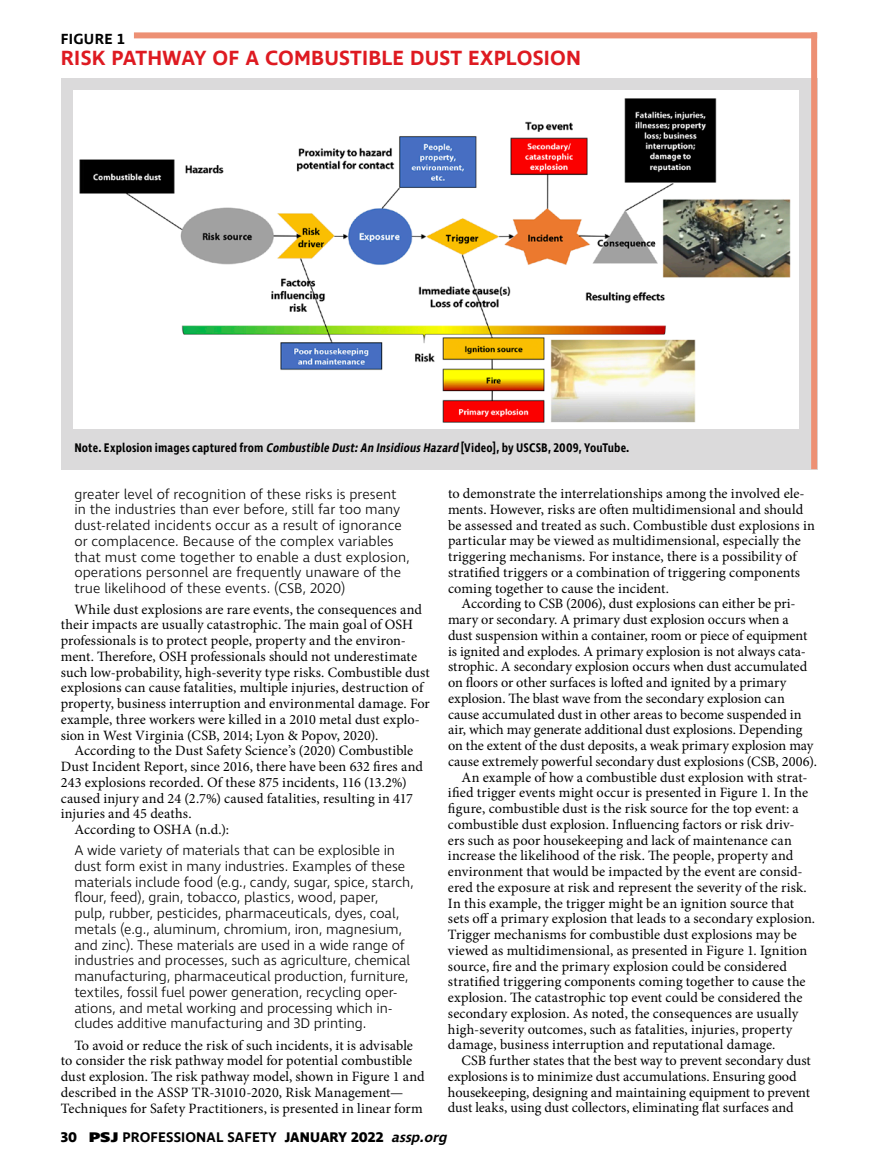
<style>
.page{position:relative;width:878px;height:1175px;background:#fff}
.page>*{position:absolute;margin:0;border:0;box-sizing:border-box;transform-origin:0 0}
.t1{font:600 21px "Ingra";letter-spacing:.01em;color:#de1a21}
.t2{font:600 15px "Ingra";letter-spacing:.015em;color:#000}
.t3{font:14.25px/15.8px "Minion Pro";color:#000}
.t4{font:300 14.25px/15.8px "Ingra";letter-spacing:-.005em;color:#000}
.t5{font:600 14.25px "Ingra";letter-spacing:.01em;color:#000}
.t6{font:600 12.75px "Ingra Cd";letter-spacing:.01em;color:#000}
.s1{font-style:italic}
.s2{font-weight:700}
.s3{font-weight:800}
</style>
<div class="page">
<div style="left:61px;top:78px;width:756px;height:391px;background:#dbdadb"></div>
<div style="left:134px;top:32px;width:683px;height:6px;background:#ed9074"></div>
<div style="left:811px;top:32px;width:6px;height:437px;background:#ed9074"></div>
<div style="left:73px;top:91px;width:725px;height:338px;background:#fff"></div>
<img style="left:79px;top:98px;width:712px;height:325px">
<p class="t2" style="left:61px;top:29px;width:66px">FIGURE 1</p>
<h1 class="t1" style="left:61px;top:45px;width:521px">RISK PATHWAY OF A COMBUSTIBLE DUST EXPLOSION</h1>
<p class="t6" style="left:74px;top:440px;width:556px">Note. Explosion images captured from <span class="s1">CombustibleDust:An InsidiousHazard</span> [Video], by USCSB, 2009, YouTube.</p>
<p class="t4" style="left:74px;top:487px;width:337px">greater level of recognition of these risks is present in the industries than ever before, still far too many dust-related incidents occur as a result of ignorance or complacence. Because of the complex variables that must come together to enable a dust explosion, operations personnel are frequently unaware of the true likelihood of these events. (CSB, 2020)</p>
<p class="t3" style="left:61px;top:601px;width:370px;text-indent:13px">While dust explosions are rare events, the consequences and their impacts are usually catastrophic. The main goal of OSH professionals is to protect people, property and the environ&shy;ment. Therefore, OSH professionals should not underestimate such low-probability, high-severity type risks. Combustible dust explosions can cause fatalities, multiple injuries, destruction of property, business interruption and environmental damage. For example, three workers were killed in a 2010 metal dust explo&shy;sion in West Virginia (CSB, 2014; Lyon &amp; Popov, 2020).</p>
<p class="t3" style="left:74px;top:743px;width:340px">According to the Dust Safety Science’s (2020) Combustible</p>
<p class="t3" style="left:61px;top:758px;width:363px">Dust Incident Report, since 2016, there have been 632 fires and</p>
<p class="t3" style="left:61px;top:774px;width:347px">243 explosions recorded. Of these 875 incidents, 116 (13.2%)</p>
<p class="t3" style="left:61px;top:790px;width:353px">caused injury and 24 (2.7%) caused fatalities, resulting in 417</p>
<p class="t3" style="left:61px;top:806px;width:132px">injuries and 45 deaths.</p>
<p class="t3" style="left:74px;top:821px;width:156px">According to OSHA (n.d.):</p>
<p class="t4" style="left:74px;top:843px;width:341px">A wide variety of materials that can be explosible in dust form exist in many industries. Examples of these materials include food (e.g., candy, sugar, spice, starch, flour, feed), grain, tobacco, plastics, wood, paper,<br>pulp, rubber, pesticides, pharmaceuticals, dyes, coal, metals (e.g., aluminum, chromium, iron, magnesium, and zinc). These materials are used in a wide range of industries and processes, such as agriculture, chemical manufacturing, pharmaceutical production, furniture, textiles, fossil fuel power generation, recycling oper&shy;ations, and metal working and processing which in&shy;cludes additive manufacturing and 3D printing.</p>
<p class="t3" style="left:61px;top:1037px;width:365px;text-indent:13px">To avoid or reduce the risk of such incidents, it is advisable to consider the risk pathway model for potential combustible dust explosion. The risk pathway model, shown in Figure 1 and described in the ASSP TR-31010-2020, Risk Management— Techniques for Safety Practitioners, is presented in linear form</p>
<p class="t3" style="left:448px;top:486px;width:368px">to demonstrate the interrelationships among the involved ele&shy;ments. However, risks are often multidimensional and should be assessed and treated as such. Combustible dust explosions in particular may be viewed as multidimensional, especially the triggering mechanisms. For instance, there is a possibility of stratified triggers or a combination of triggering components coming together to cause the incident.</p>
<p class="t3" style="left:461px;top:596px;width:335px">According to CSB (2006), dust explosions can either be pri-</p>
<p class="t3" style="left:448px;top:612px;width:342px">mary or secondary. A primary dust explosion occurs when a</p>
<p class="t3" style="left:448px;top:627px;width:361px">dust suspension within a container, room or piece of equipment</p>
<p class="t3" style="left:448px;top:643px;width:359px">is ignited and explodes. A primary explosion is not always cata-</p>
<p class="t3" style="left:448px;top:659px;width:361px">strophic. A secondary explosion occurs when dust accumulated</p>
<p class="t3" style="left:448px;top:674px;width:340px">on floors or other surfaces is lofted and ignited by a primary</p>
<p class="t3" style="left:448px;top:690px;width:338px">explosion. The blast wave from the secondary explosion can</p>
<p class="t3" style="left:448px;top:706px;width:355px">cause accumulated dust in other areas to become suspended in</p>
<p class="t3" style="left:448px;top:722px;width:356px">air, which may generate additional dust explosions. Depending</p>
<p class="t3" style="left:448px;top:737px;width:367px">on the extent of the dust deposits, a weak primary explosion may</p>
<p class="t3" style="left:448px;top:753px;width:370px">cause extremely powerful secondary dust explosions (CSB, 2006).</p>
<p class="t3" style="left:461px;top:769px;width:347px">An example of how a combustible dust explosion with strat-</p>
<p class="t3" style="left:448px;top:785px;width:362px">ified trigger events might occur is presented in Figure 1. In the</p>
<p class="t3" style="left:448px;top:800px;width:352px">figure, combustible dust is the risk source for the top event: a</p>
<p class="t3" style="left:448px;top:816px;width:348px">combustible dust explosion. Influencing factors or risk driv-</p>
<p class="t3" style="left:448px;top:832px;width:345px">ers such as poor housekeeping and lack of maintenance can</p>
<p class="t3" style="left:448px;top:848px;width:347px">increase the likelihood of the risk. The people, property and</p>
<p class="t3" style="left:448px;top:863px;width:356px">environment that would be impacted by the event are consid-</p>
<p class="t3" style="left:448px;top:879px;width:360px">ered the exposure at risk and represent the severity of the risk.</p>
<p class="t3" style="left:448px;top:895px;width:348px">In this example, the trigger might be an ignition source that</p>
<p class="t3" style="left:448px;top:911px;width:369px">sets off a primary explosion that leads to a secondary explosion.</p>
<p class="t3" style="left:448px;top:926px;width:350px">Trigger mechanisms for combustible dust explosions may be</p>
<p class="t3" style="left:448px;top:942px;width:361px">viewed as multidimensional, as presented in Figure 1. Ignition</p>
<p class="t3" style="left:448px;top:958px;width:340px">source, fire and the primary explosion could be considered</p>
<p class="t3" style="left:448px;top:974px;width:359px">stratified triggering components coming together to cause the</p>
<p class="t3" style="left:448px;top:989px;width:356px">explosion. The catastrophic top event could be considered the</p>
<p class="t3" style="left:448px;top:1005px;width:352px">secondary explosion. As noted, the consequences are usually</p>
<p class="t3" style="left:448px;top:1021px;width:346px">high-severity outcomes, such as fatalities, injuries, property</p>
<p class="t3" style="left:448px;top:1037px;width:329px">damage, business interruption and reputational damage.</p>
<p class="t3" style="left:461px;top:1052px;width:351px">CSB further states that the best way to prevent secondary dust</p>
<p class="t3" style="left:448px;top:1068px;width:350px">explosions is to minimize dust accumulations. Ensuring good</p>
<p class="t3" style="left:448px;top:1084px;width:363px">housekeeping, designing and maintaining equipment to prevent</p>
<p class="t3" style="left:448px;top:1100px;width:347px">dust leaks, using dust collectors, eliminating flat surfaces and</p>
<p class="t5" style="left:61px;top:1128px;width:391px"><span class="s2">30</span> <span class="s3">PSJ</span> PROFESSIONAL SAFETY <span class="s2">JANUARY 2022</span> <span class="s1">assp.org</span></p>
</div>
